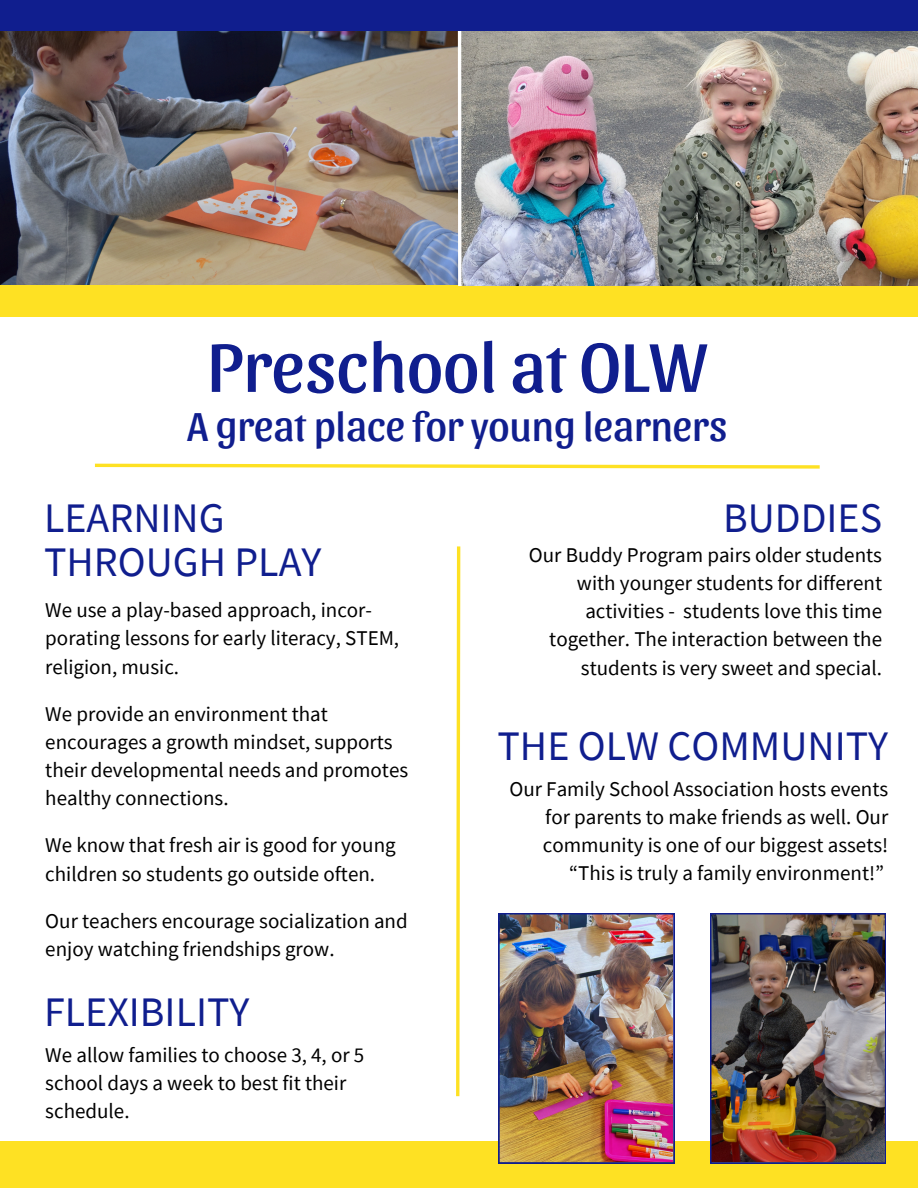
<style>
.page{position:relative;width:918px;height:1188px;background:#fff}
.page>*{position:absolute;margin:0;border:0;box-sizing:border-box;transform-origin:0 0}
.t1{font:72px "Sansita";color:#101e8e}
.t2{font:42px/43.8px "Source Sans Pro";color:#101e8e}
.t3{font:42px "Sansita";color:#101e8e}
.t4{font:21px/28.2px "Source Sans Pro";color:#000}
</style>
<div class="page">
<svg style="left:456px;top:546px;width:5px;height:551px;background:#feea6a"></svg>
<img style="left:0;top:31px;width:458px;height:255px">
<img style="left:461px;top:31px;width:457px;height:255px">
<div style="left:0;top:286px;width:460px;height:31px;background:#fee123"></div>
<div style="left:0;top:0;width:460px;height:31px;background:#101e8e"></div>
<svg style="left:94px;top:463px;width:726px;height:6px"></svg>
<div style="left:0;top:1142px;width:918px;height:46px;background:#fee123"></div>
<img style="left:499px;top:913px;width:175px;height:250px">
<img style="left:710px;top:913px;width:176px;height:250px">
<div style="left:437px;top:286px;width:481px;height:30px;background:#fee123"></div>
<div style="left:437px;top:0;width:481px;height:31px;background:#101e8e"></div>
<p class="t1" style="left:207px;top:318px;width:501px">Preschool at OLW</p>
<p class="t3" style="left:187px;top:398px;width:542px">A great place for young learners</p>
<h2 class="t2" style="left:44px;top:495px;width:279px">LEARNING<br>THROUGH PLAY</h2>
<p class="t2" style="left:723px;top:495px;width:161px">BUDDIES</p>
<p class="t4" style="left:529px;top:540px;width:355px;text-align:right">Our Buddy Program pairs older students with younger students for different activities - students love this time together. The interaction between the students is very sweet and special.</p>
<p class="t4" style="left:45px;top:596px;width:355px">We use a play-based approach, incor&shy;porating lessons for early literacy, STEM, religion, music.</p>
<h1 class="t4" style="left:45px;top:699px;width:364px">We provide an environment that encourages a growth mindset, supports their developmental needs and promotes healthy connections.</h1>
<h3 class="t4" style="left:45px;top:831px;width:352px">We know that fresh air is good for young children so students go outside often.</h3>
<p class="t4" style="left:45px;top:906px;width:364px">Our teachers encourage socialization and enjoy watching friendships grow.</p>
<p class="t2" style="left:497px;top:723px;width:392px">THE OLW COMMUNITY</p>
<p class="t4" style="left:509px;top:774px;width:380px;text-align:right">Our Family School Association hosts events for parents to make friends as well. Our community is one of our biggest assets! “This is truly a family environment!”</p>
<p class="t2" style="left:44px;top:989px;width:207px">FLEXIBILITY</p>
<h2 class="t4" style="left:45px;top:1040px;width:321px">We allow families to choose 3, 4, or 5 school days a week to best fit their schedule.</h2>
</div>
